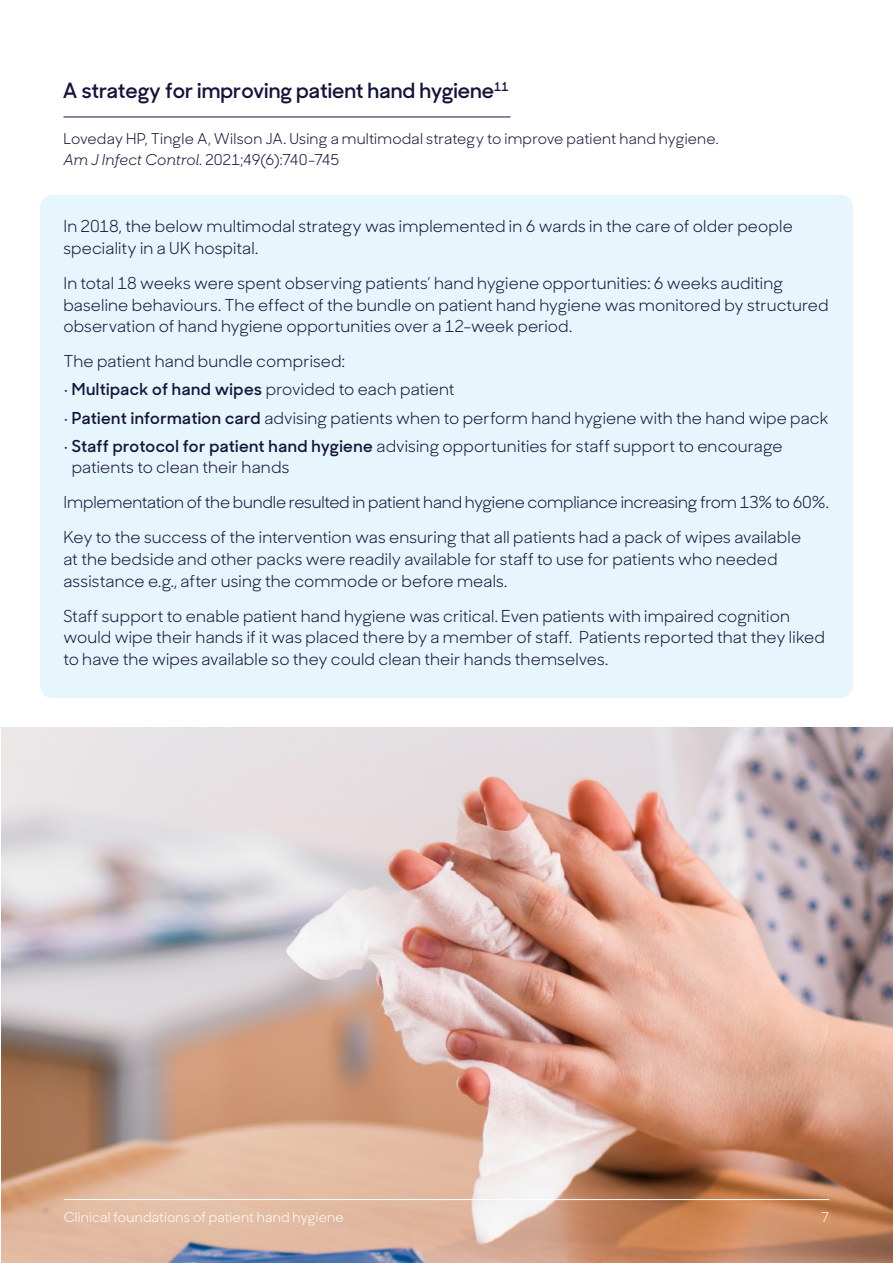
<style>
.page{position:relative;width:893px;height:1263px;background:#fff}
.page>*{position:absolute;margin:0;border:0;box-sizing:border-box;transform-origin:0 0}
.t1{font:600 21px "Sharp Sans Display No 1";color:#14133b}
.t2{font:16.5px/21.8px "Sharp Sans Display No 1";letter-spacing:.005em;color:#14133b}
.t3{font:15px/21.8px "Sharp Sans Display No 1";letter-spacing:.01em;color:#14133b}
.t4{font:13.5px "Sharp Sans Display No 1";letter-spacing:.015em;color:#fff}
.s1{font-style:italic}
.s2{font-weight:600}
</style>
<div class="page">
<div style="left:40px;top:195px;width:813px;height:503px;background:#e6f6fc;border-radius:13px"></div>
<hr style="left:64px;top:117px;width:446px;height:1px;background:#14133b">
<img style="left:1px;top:727px;width:892px;height:536px">
<hr style="left:64px;top:1199px;width:765px;height:1px;background:#fff">
<p class="t1" style="left:63px;top:74px;width:447px">A strategy for improving patient hand hygiene<sup>11</sup></p>
<p class="t3" style="left:63px;top:126px;width:657px">Loveday HP, Tingle A, Wilson JA. Using a multimodal strategy to improve patient hand hygiene.<br><span class="s1">Am J Infect Control</span>. 2021;49(6):740-745</p>
<p class="t2" style="left:63px;top:214px;width:731px">In 2018, the below multimodal strategy was implemented in 6 wards in the care of older people speciality in a UK hospital.</p>
<p class="t2" style="left:63px;top:271px;width:767px">In total 18 weeks were spent observing patients’ hand hygiene opportunities: 6 weeks auditing baseline behaviours. The effect of the bundle on patient hand hygiene was monitored by structured observation of hand hygiene opportunities over a 12-week period.</p>
<p class="t2" style="left:63px;top:349px;width:283px">The patient hand bundle comprised:</p>
<p class="t2" style="left:63px;top:377px;width:393px">• <span class="s2">Multipack of hand wipes</span> provided to each patient</p>
<p class="t2" style="left:63px;top:405px;width:767px">• <span class="s2">Patient information card</span> advising patients when to perform hand hygiene with the hand wipe pack</p>
<p class="t2" style="left:72px;top:434px;width:712px;text-indent:-8px">• <span class="s2">Staff protocol for patient hand hygiene</span> advising opportunities for staff support to encourage patients to clean their hands</p>
<p class="t2" style="left:63px;top:484px;width:767px;line-height:35px">Implementation of the bundle resulted in patient hand hygiene compliance increasing from 13% to 60%.<br>Key to the success of the intervention was ensuring that all patients had a pack of wipes available</p>
<p class="t2" style="left:63px;top:547px;width:716px">at the bedside and other packs were readily available for staff to use for patients who needed assistance e.g., after using the commode or before meals.</p>
<p class="t2" style="left:63px;top:603px;width:763px">Staff support to enable patient hand hygiene was critical. Even patients with impaired cognition would wipe their hands if it was placed there by a member of staff. Patients reported that they liked to have the wipes available so they could clean their hands themselves.</p>
<p class="t4" style="left:64px;top:1207px;width:282px">Clinical foundations of patient hand hygiene</p>
<p class="t4" style="left:821px;top:1207px;width:9px">7</p>
</div>
